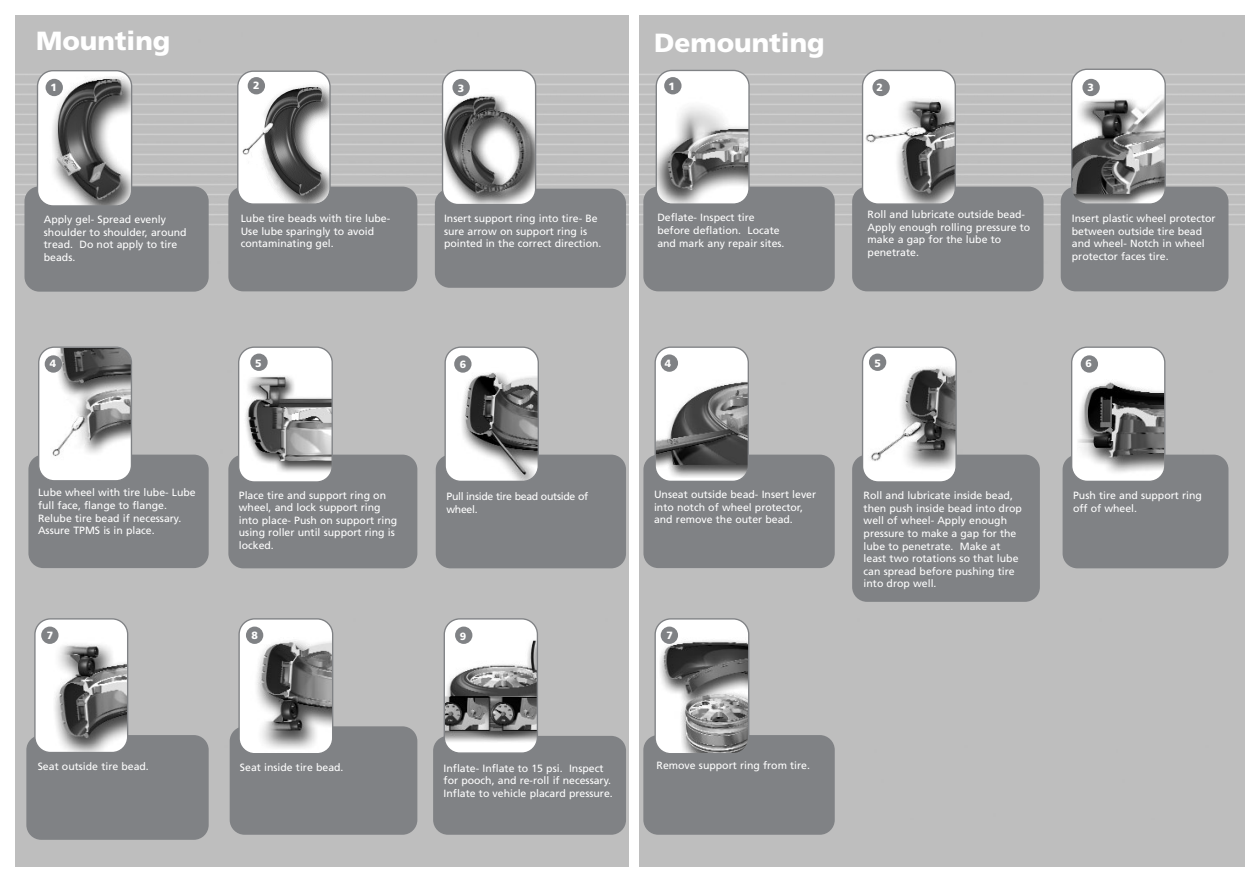
<style>
.page{position:relative;width:1260px;height:882px;background:#fff}
.page>*{position:absolute;margin:0;border:0;box-sizing:border-box;transform-origin:0 0}
.t1{font:900 26.25px "Frutiger";color:#fff}
.t2{font:10.5px/12.6px "Frutiger";color:#fff}
.t3{font:10.5px/12.6px "Frutiger";letter-spacing:-.03em;color:#fff}
.t4{font:900 10.5px "Frutiger";color:#fff}
</style>
<div class="page">
<div style="left:16px;top:16px;width:236px;height:850px;background:#bebebe"></div>
<div style="left:252px;top:16px;width:252px;height:850px;background:#bebebe"></div>
<div style="left:24px;top:186px;width:185px;height:106px;background:#808285;border-radius:15px"></div>
<div style="left:228px;top:187px;width:189px;height:104px;background:#808285;border-radius:15px"></div>
<div style="left:435px;top:189px;width:191px;height:99px;background:#808285;border-radius:15px"></div>
<div style="left:28px;top:455px;width:181px;height:113px;background:#808285;border-radius:15px"></div>
<svg style="left:37px;top:70px;width:95px;height:136px"></svg>
<div style="left:46px;top:79px;width:17px;height:17px;background:#808285;border-radius:50%"></div>
<svg style="left:237px;top:71px;width:94px;height:133px"></svg>
<svg style="left:442px;top:70px;width:94px;height:134px"></svg>
<svg style="left:38px;top:346px;width:94px;height:135px"></svg>
<div style="left:228px;top:455px;width:189px;height:113px;background:#808285;border-radius:15px"></div>
<div style="left:433px;top:736px;width:193px;height:99px;background:#808285;border-radius:15px"></div>
<div style="left:643px;top:187px;width:192px;height:104px;background:#808285;border-radius:15px"></div>
<div style="left:852px;top:187px;width:192px;height:104px;background:#808285;border-radius:15px"></div>
<div style="left:1061px;top:187px;width:167px;height:104px;background:#808285;border-radius:15px"></div>
<div style="left:1063px;top:455px;width:165px;height:113px;background:#808285;border-radius:15px"></div>
<div style="left:852px;top:455px;width:188px;height:147px;background:#808285;border-radius:15px"></div>
<div style="left:643px;top:455px;width:192px;height:113px;background:#808285;border-radius:15px"></div>
<div style="left:643px;top:735px;width:192px;height:100px;background:#808285;border-radius:15px"></div>
<div style="left:436px;top:455px;width:190px;height:113px;background:#808285;border-radius:15px"></div>
<div style="left:230px;top:726px;width:187px;height:109px;background:#808285;border-radius:15px"></div>
<div style="left:26px;top:735px;width:183px;height:105px;background:#808285;border-radius:15px"></div>
<svg style="left:238px;top:346px;width:95px;height:136px"></svg>
<svg style="left:1071px;top:69px;width:95px;height:135px"></svg>
<svg style="left:444px;top:346px;width:95px;height:135px;background:#b0b0b0"></svg>
<svg style="left:654px;top:346px;width:95px;height:135px"></svg>
<svg style="left:238px;top:618px;width:95px;height:135px"></svg>
<svg style="left:34px;top:618px;width:94px;height:134px"></svg>
<svg style="left:654px;top:618px;width:95px;height:135px"></svg>
<svg style="left:444px;top:618px;width:94px;height:135px"></svg>
<svg style="left:862px;top:70px;width:94px;height:134px"></svg>
<svg style="left:656px;top:70px;width:94px;height:134px"></svg>
<svg style="left:862px;top:346px;width:95px;height:136px"></svg>
<svg style="left:1071px;top:346px;width:94px;height:135px"></svg>
<div style="left:248px;top:77px;width:17px;height:17px;background:#808285;border-radius:50%"></div>
<div style="left:452px;top:79px;width:18px;height:17px;background:#808285;border-radius:50%"></div>
<div style="left:45px;top:355px;width:17px;height:18px;background:#808285;border-radius:50%"></div>
<div style="left:250px;top:354px;width:18px;height:17px;background:#808285;border-radius:50%"></div>
<div style="left:454px;top:355px;width:18px;height:18px;background:#808285;border-radius:50%"></div>
<div style="left:455px;top:627px;width:17px;height:17px;background:#808285;border-radius:50%"></div>
<div style="left:246px;top:627px;width:17px;height:17px;background:#808285;border-radius:50%"></div>
<div style="left:41px;top:627px;width:18px;height:17px;background:#808285;border-radius:50%"></div>
<div style="left:664px;top:77px;width:18px;height:17px;background:#808285;border-radius:50%"></div>
<div style="left:872px;top:79px;width:18px;height:17px;background:#808285;border-radius:50%"></div>
<div style="left:1082px;top:79px;width:18px;height:17px;background:#808285;border-radius:50%"></div>
<div style="left:1081px;top:355px;width:17px;height:18px;background:#808285;border-radius:50%"></div>
<div style="left:869px;top:354px;width:17px;height:17px;background:#808285;border-radius:50%"></div>
<div style="left:661px;top:354px;width:17px;height:18px;background:#808285;border-radius:50%"></div>
<div style="left:661px;top:627px;width:17px;height:17px;background:#808285;border-radius:50%"></div>
<h1 class="t1" style="left:36px;top:31px;width:136px">Mounting</h1>
<h1 class="t1" style="left:654px;top:33px;width:172px">Demounting</h1>
<p class="t4" style="left:51px;top:83px;width:8px">1</p>
<p class="t4" style="left:253px;top:82px;width:8px">2</p>
<p class="t4" style="left:458px;top:84px;width:8px">3</p>
<p class="t4" style="left:669px;top:82px;width:8px">1</p>
<p class="t4" style="left:877px;top:83px;width:8px">2</p>
<p class="t4" style="left:1087px;top:83px;width:8px">3</p>
<p class="t2" style="left:44px;top:214px;width:144px">Apply gel- Spread evenly shoulder to shoulder, around tread. Do not apply to tire beads.</p>
<p class="t2" style="left:241px;top:213px;width:151px">Lube tire beads with tire lube-<br>Use lube sparingly to avoid contaminating gel.</p>
<p class="t2" style="left:444px;top:213px;width:159px">Insert support ring into tire- Be sure arrow on support ring is pointed in the correct direction.</p>
<p class="t2" style="left:657px;top:212px;width:129px">Deflate- Inspect tire before deflation. Locate and mark any repair sites.</p>
<p class="t2" style="left:868px;top:209px;width:164px">Roll and lubricate outside bead-<br>Apply enough rolling pressure to make a gap for the lube to penetrate.</p>
<p class="t2" style="left:1072px;top:213px;width:145px">Insert plastic wheel protector between outside tire bead and wheel- Notch in wheel protector faces tire.</p>
<p class="t4" style="left:50px;top:360px;width:8px">4</p>
<p class="t4" style="left:255px;top:359px;width:8px">5</p>
<p class="t4" style="left:460px;top:360px;width:8px">6</p>
<p class="t4" style="left:665px;top:359px;width:8px">4</p>
<p class="t4" style="left:874px;top:359px;width:8px">5</p>
<p class="t4" style="left:1086px;top:359px;width:8px">6</p>
<p class="t2" style="left:38px;top:487px;width:159px">Lube wheel with tire lube- Lube full face, flange to flange.<br>Relube tire bead if necessary.<br>Assure TPMS is in place.</p>
<p class="t2" style="left:239px;top:490px;width:160px">Place tire and support ring on wheel, and lock support ring into place- Push on support ring using roller until support ring is locked.</p>
<p class="t3" style="left:446px;top:491px;width:143px">Pull inside tire bead outside of wheel.</p>
<p class="t2" style="left:654px;top:489px;width:164px">Unseat outside bead- Insert lever into notch of wheel protector, and remove the outer bead.</p>
<p class="t2" style="left:864px;top:490px;width:160px">Roll and lubricate inside bead, then push inside bead into drop well of wheel- Apply enough pressure to make a gap for the lube to penetrate. Make at least two rotations so that lube can spread before pushing tire into drop well.</p>
<p class="t2" style="left:1073px;top:490px;width:130px">Push tire and support ring off of wheel.</p>
<p class="t4" style="left:47px;top:631px;width:8px">7</p>
<p class="t4" style="left:251px;top:631px;width:8px">8</p>
<p class="t4" style="left:460px;top:632px;width:8px">9</p>
<p class="t4" style="left:666px;top:631px;width:8px">7</p>
<p class="t2" style="left:38px;top:761px;width:113px">Seat outside tire bead.</p>
<p class="t2" style="left:240px;top:762px;width:105px">Seat inside tire bead.</p>
<p class="t2" style="left:444px;top:763px;width:171px">Inflate- Inflate to 15 psi. Inspect for pooch, and re-roll if necessary.<br>Inflate to vehicle placard pressure.</p>
<p class="t2" style="left:657px;top:760px;width:155px">Remove support ring from tire.</p>
</div>
